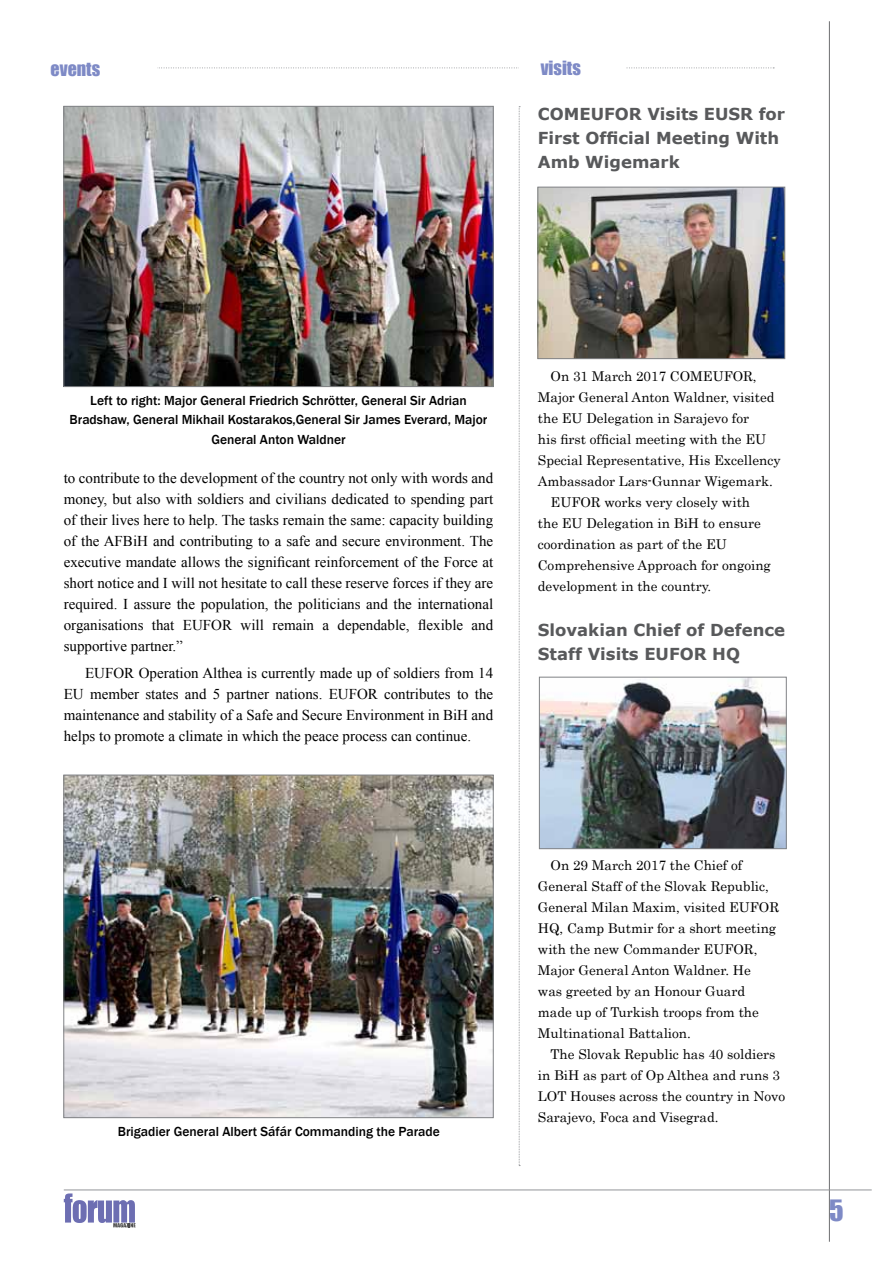
<style>
.page{position:relative;width:893px;height:1263px;background:#fff}
.page>*{position:absolute;margin:0;border:0;box-sizing:border-box;transform-origin:0 0}
.t1{font:27px "Impact";color:#7e8ac6}
.t2{font:18px "Impact";color:#7e8ac6}
.t3{font:700 16.5px/24px "Verdana";color:#58595b}
.t4{font:15px/21px "Times New Roman";color:#000;text-align:justify}
.t5{font:13.5px/21px "Century";color:#000}
.t6{font:500 13.5px/19.5px "Franklin Gothic";color:#000;text-align:center}
</style>
<div class="page">
<hr style="left:829px;top:21px;width:1px;height:1221px;background:#6d6e71">
<hr style="left:64px;top:1189px;width:808px;height:1px;background:#939598">
<svg style="left:64px;top:1193px;width:72px;height:34px"></svg>
<svg style="left:159px;top:68px;width:615px;height:1px"></svg>
<div style="left:519px;top:51px;width:107px;height:34px;background:#fff"></div>
<img style="left:539px;top:189px;width:244px;height:168px">
<div style="left:537px;top:187px;width:248px;height:172px;border:1px solid #808285"></div>
<img style="left:541px;top:679px;width:244px;height:168px">
<div style="left:539px;top:677px;width:248px;height:172px;border:1px solid #808285"></div>
<img style="left:65px;top:108px;width:427px;height:277px">
<div style="left:63px;top:106px;width:431px;height:281px;border:1px solid #808285"></div>
<img style="left:65px;top:777px;width:427px;height:339px">
<div style="left:63px;top:775px;width:431px;height:343px;border:1px solid #808285"></div>
<svg style="left:519px;top:106px;width:1px;height:1060px"></svg>
<p class="t2" style="left:51px;top:55px;width:51px">EVENTS</p>
<p class="t2" style="left:541px;top:54px;width:42px">VISITS</p>
<p class="t3" style="left:538px;top:102px;width:249px">COMEUFOR Visits EUSR for<br>First Official Meeting With<br>Amb Wigemark</p>
<p class="t6" style="left:70px;top:391px;width:419px">Left to right: Major General Friedrich Schrötter, General Sir Adrian<br>Bradshaw, General Mikhail Kostarakos,General Sir James Everard, Major<br>General Anton Waldner</p>
<p class="t4" style="left:64px;top:467px;width:431px">to contribute to the development of the country not only with words and money, but also with soldiers and civilians dedicated to spending part of their lives here to help. The tasks remain the same: capacity building of the AFBiH and contributing to a safe and secure environment. The executive mandate allows the significant reinforcement of the Force at short notice and I will not hesitate to call these reserve forces if they are required. I assure the population, the politicians and the international organisations that EUFOR will remain a dependable, flexible and supportive partner.”</p>
<p class="t4" style="left:64px;top:662px;width:431px;text-indent:21px">EUFOR Operation Althea is currently made up of soldiers from 14<br>EU member states and 5 partner nations. EUFOR contributes to the maintenance and stability of a Safe and Secure Environment in BiH and helps to promote a climate in which the peace process can continue.</p>
<p class="t5" style="left:551px;top:364px;width:208px">On 31 March 2017 COMEUFOR,</p>
<p class="t5" style="left:538px;top:385px;width:238px">Major General Anton Waldner, visited</p>
<p class="t5" style="left:538px;top:406px;width:213px">the EU Delegation in Sarajevo for</p>
<p class="t5" style="left:538px;top:427px;width:230px">his first official meeting with the EU</p>
<p class="t5" style="left:538px;top:448px;width:244px">Special Representative, His Excellency</p>
<p class="t5" style="left:538px;top:469px;width:237px">Ambassador Lars-Gunnar Wigemark.</p>
<p class="t5" style="left:551px;top:491px;width:201px">EUFOR works very closely with</p>
<p class="t5" style="left:538px;top:512px;width:225px">the EU Delegation in BiH to ensure</p>
<p class="t5" style="left:538px;top:533px;width:191px">coordination as part of the EU</p>
<p class="t5" style="left:538px;top:554px;width:234px">Comprehensive Approach for ongoing</p>
<p class="t5" style="left:538px;top:575px;width:175px">development in the country.</p>
<p class="t3" style="left:538px;top:618px;width:249px">Slovakian Chief of Defence<br>Staff Visits EUFOR HQ</p>
<p class="t6" style="left:118px;top:1122px;width:323px">Brigadier General Albert Sáfár Commanding the Parade</p>
<p class="t5" style="left:538px;top:853px;width:243px;text-indent:13px">On 29 March 2017 the Chief of<br>General Staff of the Slovak Republic,<br>General Milan Maxim, visited EUFOR<br>HQ, Camp Butmir for a short meeting with the new Commander EUFOR,<br>Major General Anton Waldner. He<br>was greeted by an Honour Guard made up of Turkish troops from the<br>Multinational Battalion.</p>
<p class="t5" style="left:538px;top:1043px;width:249px;text-indent:13px">The Slovak Republic has 40 soldiers in BiH as part of Op Althea and runs 3<br>LOT Houses across the country in Novo Sarajevo, Foca and Visegrad.</p>
<h1 class="t1" style="left:829px;top:1189px;width:16px">5</h1>
</div>
